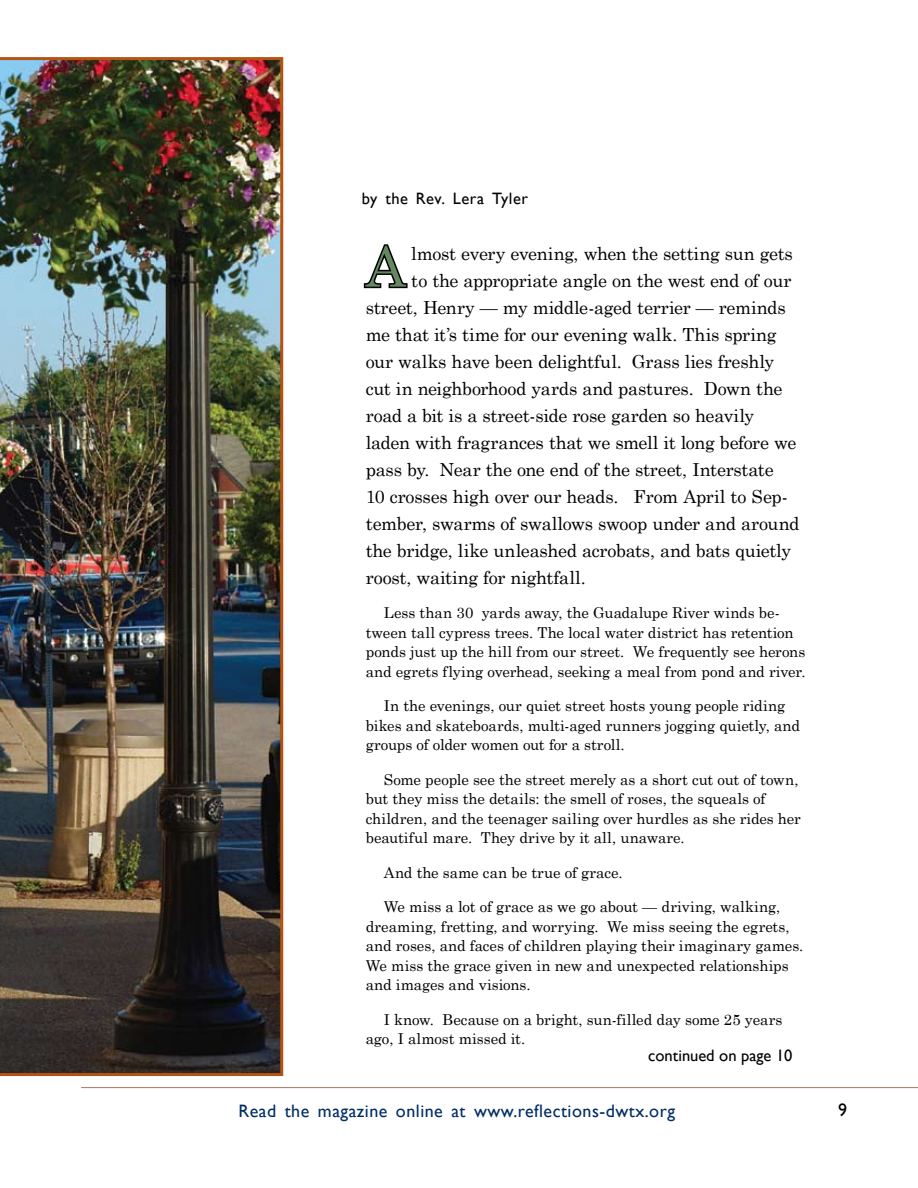
<style>
.page{position:relative;width:918px;height:1188px;background:#fff}
.page>*{position:absolute;margin:0;border:0;box-sizing:border-box;transform-origin:0 0}
.t1{font:55.35px "Century Schoolbook";color:#658761}
.t2{font:18px "Century Schoolbook";letter-spacing:-.015em;color:#000}
.t3{font:18px "Gill Sans";letter-spacing:.03em;color:#002d65}
.t4{font:18px "Gill Sans";color:#000}
.t5{font:16.5px "Gill Sans";letter-spacing:.03em;color:#000}
.t6{font:16.5px "Gill Sans";color:#000}
.t7{font:15px/19.5px "Century Schoolbook";letter-spacing:-.005em;color:#000}
</style>
<div class="page">
<hr style="left:81px;top:1087px;width:837px;height:1px;background:#b07660">
<img style="left:0;top:57px;width:283px;height:1019px">
<svg style="left:363px;top:244px;width:45px;height:45px"></svg>
<p class="t5" style="left:362px;top:189px;width:168px">by the Rev. Lera Tyler</p>
<h1 class="t1" style="left:366px;top:220px;width:41px">A</h1>
<p class="t2" style="left:411px;top:238px;width:383px">lmost every evening, when the setting sun gets</p>
<p class="t2" style="left:411px;top:265px;width:382px">to the appropriate angle on the west end of our</p>
<p class="t2" style="left:366px;top:292px;width:421px">street, Henry — my middle-aged terrier — reminds</p>
<p class="t2" style="left:366px;top:319px;width:412px">me that it’s time for our evening walk. This spring</p>
<p class="t2" style="left:366px;top:346px;width:410px">our walks have been delightful. Grass lies freshly</p>
<p class="t2" style="left:366px;top:373px;width:418px">cut in neighborhood yards and pastures. Down the</p>
<p class="t2" style="left:366px;top:400px;width:390px">road a bit is a street-side rose garden so heavily</p>
<p class="t2" style="left:366px;top:427px;width:432px">laden with fragrances that we smell it long before we</p>
<p class="t2" style="left:366px;top:454px;width:410px">pass by. Near the one end of the street, Interstate</p>
<p class="t2" style="left:366px;top:481px;width:424px">10 crosses high over our heads. From April to Sep-</p>
<p class="t2" style="left:366px;top:508px;width:435px">tember, swarms of swallows swoop under and around</p>
<p class="t2" style="left:366px;top:535px;width:427px">the bridge, like unleashed acrobats, and bats quietly</p>
<p class="t2" style="left:366px;top:562px;width:221px">roost, waiting for nightfall.</p>
<p class="t7" style="left:366px;top:602px;width:441px;text-indent:18px">Less than 30 yards away, the Guadalupe River winds be&shy;tween tall cypress trees. The local water district has retention ponds just up the hill from our street. We frequently see herons and egrets flying overhead, seeking a meal from pond and river.</p>
<p class="t7" style="left:366px;top:695px;width:436px;text-indent:18px">In the evenings, our quiet street hosts young people riding bikes and skateboards, multi-aged runners jogging quietly, and groups of older women out for a stroll.</p>
<p class="t7" style="left:366px;top:768px;width:436px;text-indent:18px">Some people see the street merely as a short cut out of town, but they miss the details: the smell of roses, the squeals of children, and the teenager sailing over hurdles as she rides her beautiful mare. They drive by it all, unaware.</p>
<p class="t7" style="left:384px;top:861px;width:240px">And the same can be true of grace.</p>
<p class="t7" style="left:366px;top:896px;width:439px;text-indent:18px">We miss a lot of grace as we go about — driving, walking, dreaming, fretting, and worrying. We miss seeing the egrets, and roses, and faces of children playing their imaginary games.<br>We miss the grace given in new and unexpected relationships and images and visions.</p>
<p class="t7" style="left:366px;top:1008px;width:418px;text-indent:18px">I know. Because on a bright, sun-filled day some 25 years ago, I almost missed it.</p>
<p class="t6" style="left:648px;top:1046px;width:146px">continued on page 10</p>
<p class="t3" style="left:238px;top:1100px;width:438px">Read the magazine online at www.reflections-dwtx.org</p>
<p class="t4" style="left:838px;top:1100px;width:10px">9</p>
</div>
